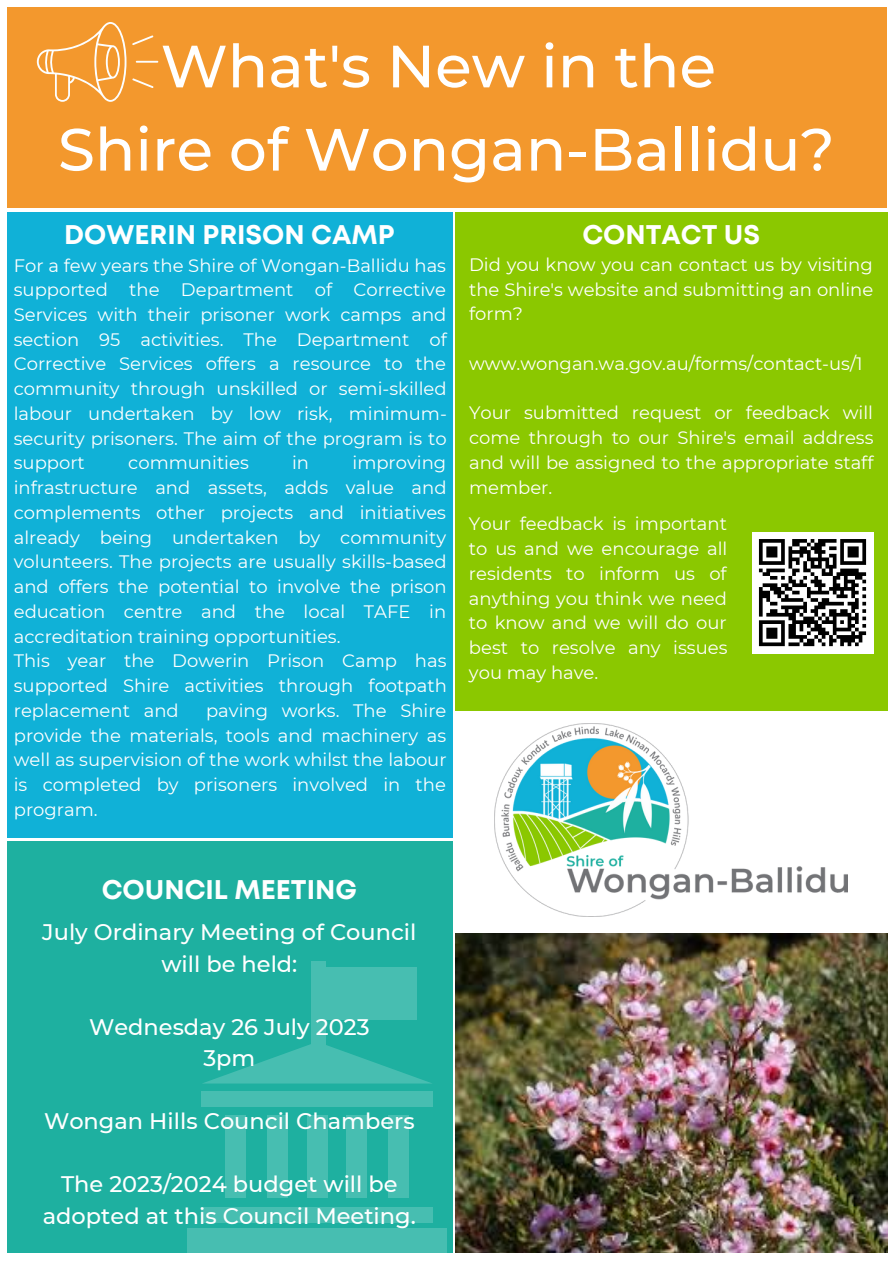
<style>
.page{position:relative;width:893px;height:1264px;background:#fff}
.page>*{position:absolute;margin:0;border:0;box-sizing:border-box;transform-origin:0 0}
.t1{font:500 59.55px "Montserrat";color:#fff}
.t2{font:700 27px "Mont";color:#fff}
.t3{font:500 22.5px/31.5px "Montserrat";color:#fff;text-align:center}
.t4{font:18px/24.8px "Montserrat";color:#fff;text-align:justify}
</style>
<div class="page">
<div style="left:7px;top:212px;width:445px;height:625px;background:#10b1d7"></div>
<div style="left:455px;top:212px;width:432px;height:498px;background:#8bc800"></div>
<div style="left:7px;top:7px;width:879px;height:201px;background:#f3982d"></div>
<svg style="left:37px;top:22px;width:89px;height:80px"></svg>
<hr style="left:136px;top:61px;width:22px;height:2px;background:#fdfefe">
<svg style="left:132px;top:35px;width:21px;height:10px"></svg>
<svg style="left:132px;top:78px;width:21px;height:10px"></svg>
<div style="left:7px;top:841px;width:445px;height:411px;background:#1eb0a0"></div>
<img style="left:455px;top:933px;width:432px;height:319px">
<div style="left:187px;top:1228px;width:260px;height:24px;background:#47beb1"></div>
<div style="left:202px;top:1207px;width:231px;height:15px;background:#47beb1"></div>
<div style="left:202px;top:1091px;width:231px;height:15px;background:#47beb1"></div>
<div style="left:225px;top:1115px;width:21px;height:82px;background:#47beb1"></div>
<div style="left:267px;top:1115px;width:21px;height:82px;background:#47beb1"></div>
<div style="left:389px;top:1115px;width:20px;height:82px;background:#47beb1"></div>
<div style="left:347px;top:1115px;width:20px;height:82px;background:#47beb1"></div>
<div style="left:307px;top:1115px;width:20px;height:82px;background:#47beb1"></div>
<svg style="left:204px;top:1044px;width:227px;height:39px"></svg>
<div style="left:311px;top:961px;width:15px;height:116px;background:#47beb1"></div>
<div style="left:319px;top:966px;width:97px;height:53px;background:#47beb1"></div>
<div style="left:751px;top:531px;width:122px;height:122px;background:#fff"></div>
<svg style="left:758px;top:539px;width:109px;height:108px"></svg>
<img style="left:495px;top:723px;width:352px;height:193px">
<p class="t1" style="left:161px;top:30px;width:557px">What's New in the</p>
<p class="t1" style="left:58px;top:113px;width:778px">Shire of Wongan-Ballidu?</p>
<p class="t2" style="left:64px;top:224px;width:332px">DOWERIN PRISON CAMP</p>
<p class="t4" style="left:14px;top:253px;width:434px">For a few years the Shire of Wongan-Ballidu has supported the Department of Corrective Services with their prisoner work camps and section 95 activities. The Department of Corrective Services offers a resource to the community through unskilled or semi-skilled labour undertaken by low risk, minimum&shy;security prisoners. The aim of the program is to support</p>
<p class="t4" style="left:14px;top:450px;width:434px;text-indent:338px">improving infrastructure and assets, adds value and complements other projects and initiatives already being undertaken by community volunteers. The projects are usually skills-based and offers the potential to involve the prison education centre and the local TAFE in accreditation training opportunities.</p>
<p class="t4" style="left:14px;top:648px;width:434px">This year the Dowerin Prison Camp has supported Shire activities through footpath replacement and</p>
<p class="t4" style="left:128px;top:450px;width:122px">communities</p>
<p class="t4" style="left:292px;top:450px;width:19px">in</p>
<p class="t4" style="left:14px;top:698px;width:434px;text-indent:192px">paving works. The Shire provide the materials, tools and machinery as well as supervision of the work whilst the labour is completed by prisoners involved in the program.</p>
<p class="t2" style="left:582px;top:224px;width:179px">CONTACT US</p>
<p class="t4" style="left:469px;top:252px;width:405px">Did you know you can contact us by visiting the Shire's website and submitting an online form?</p>
<p class="t4" style="left:469px;top:351px;width:395px">www.wongan.wa.gov.au/forms/contact-us/1</p>
<p class="t4" style="left:469px;top:400px;width:406px">Your submitted request or feedback will come through to our Shire's email address and will be assigned to the appropriate staff member.</p>
<p class="t4" style="left:469px;top:511px;width:260px">Your feedback is important to us and we encourage all residents to inform us of anything you think we need to know and we will do our best to resolve any issues you may have.</p>
<p class="t2" style="left:102px;top:879px;width:256px">COUNCIL MEETING</p>
<p class="t3" style="left:42px;top:916px;width:376px">July Ordinary Meeting of Council will be held:</p>
<p class="t3" style="left:89px;top:1010px;width:282px">Wednesday 26 July 2023</p>
<p class="t3" style="left:203px;top:1042px;width:53px">3pm</p>
<p class="t3" style="left:44px;top:1105px;width:372px">Wongan Hills Council Chambers</p>
<p class="t3" style="left:43px;top:1168px;width:374px">The 2023/2024 budget will be adopted at this Council Meeting.</p>
</div>
